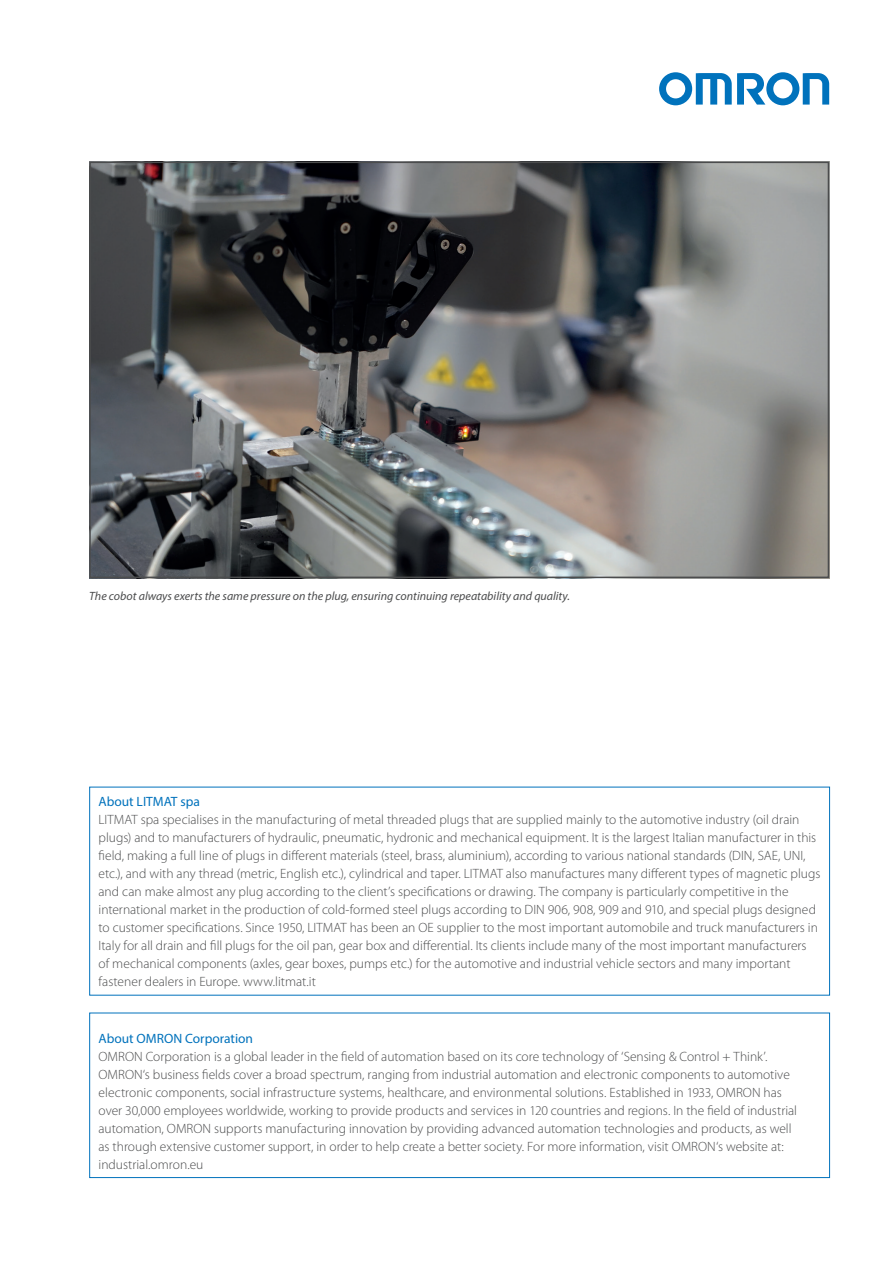
<style>
.page{position:relative;width:893px;height:1263px;background:#fff}
.page>*{position:absolute;margin:0;border:0;box-sizing:border-box;transform-origin:0 0}
.t1{font:300 13.5px/18px "Myriad Pro";color:#4b4c4d}
.t2{font:13.5px "Myriad Pro";color:#0072bc}
.t3{font:italic 12px "Myriad Pro";color:#4b4c4d}
</style>
<div class="page">
<svg style="left:659px;top:72px;width:170px;height:33px"></svg>
<div style="left:89px;top:1013px;width:741px;height:165px;border:1px solid #0072bc"></div>
<img style="left:92px;top:165px;width:734px;height:410px">
<div style="left:89px;top:162px;width:740px;height:416px;border:2px solid #4b4c4d"></div>
<p class="t3" style="left:89px;top:588px;width:482px">The cobot always exerts the same pressure on the plug, ensuring continuing repeatability and quality.</p>
<p class="t2" style="left:99px;top:793px;width:103px">About LITMAT spa</p>
<p class="t1" style="left:99px;top:811px;width:723px">LITMAT spa specialises in the manufacturing of metal threaded plugs that are supplied mainly to the automotive industry (oil drain plugs) and to manufacturers of hydraulic, pneumatic, hydronic and mechanical equipment. It is the largest Italian manufacturer in this field, making a full line of plugs in different materials (steel, brass, aluminium), according to various national standards (DIN, SAE, UNI, etc.), and with any thread (metric, English etc.), cylindrical and taper. LITMAT also manufactures many different types of magnetic plugs and can make almost any plug according to the client’s specifications or drawing. The company is particularly competitive in the international market in the production of cold-formed steel plugs according to DIN 906, 908, 909 and 910, and special plugs designed to customer specifications. Since 1950, LITMAT has been an OE supplier to the most important automobile and truck manufacturers in Italy for all drain and fill plugs for the oil pan, gear box and differential. Its clients include many of the most important manufacturers of mechanical components (axles, gear boxes, pumps etc.) for the automotive and industrial vehicle sectors and many important fastener dealers in Europe. www.litmat.it</p>
<p class="t2" style="left:99px;top:1030px;width:156px">About OMRON Corporation</p>
<p class="t1" style="left:99px;top:1047px;width:700px">OMRON Corporation is a global leader in the field of automation based on its core technology of ‘Sensing &amp; Control + Think’.<br>OMRON‘s business fields cover a broad spectrum, ranging from industrial automation and electronic components to automotive electronic components, social infrastructure systems, healthcare, and environmental solutions. Established in 1933, OMRON has over 30,000 employees worldwide, working to provide products and services in 120 countries and regions. In the field of industrial automation, OMRON supports manufacturing innovation by providing advanced automation technologies and products, as well as through extensive customer support, in order to help create a better society. For more information, visit OMRON‘s website at: industrial.omron.eu</p>
</div>
